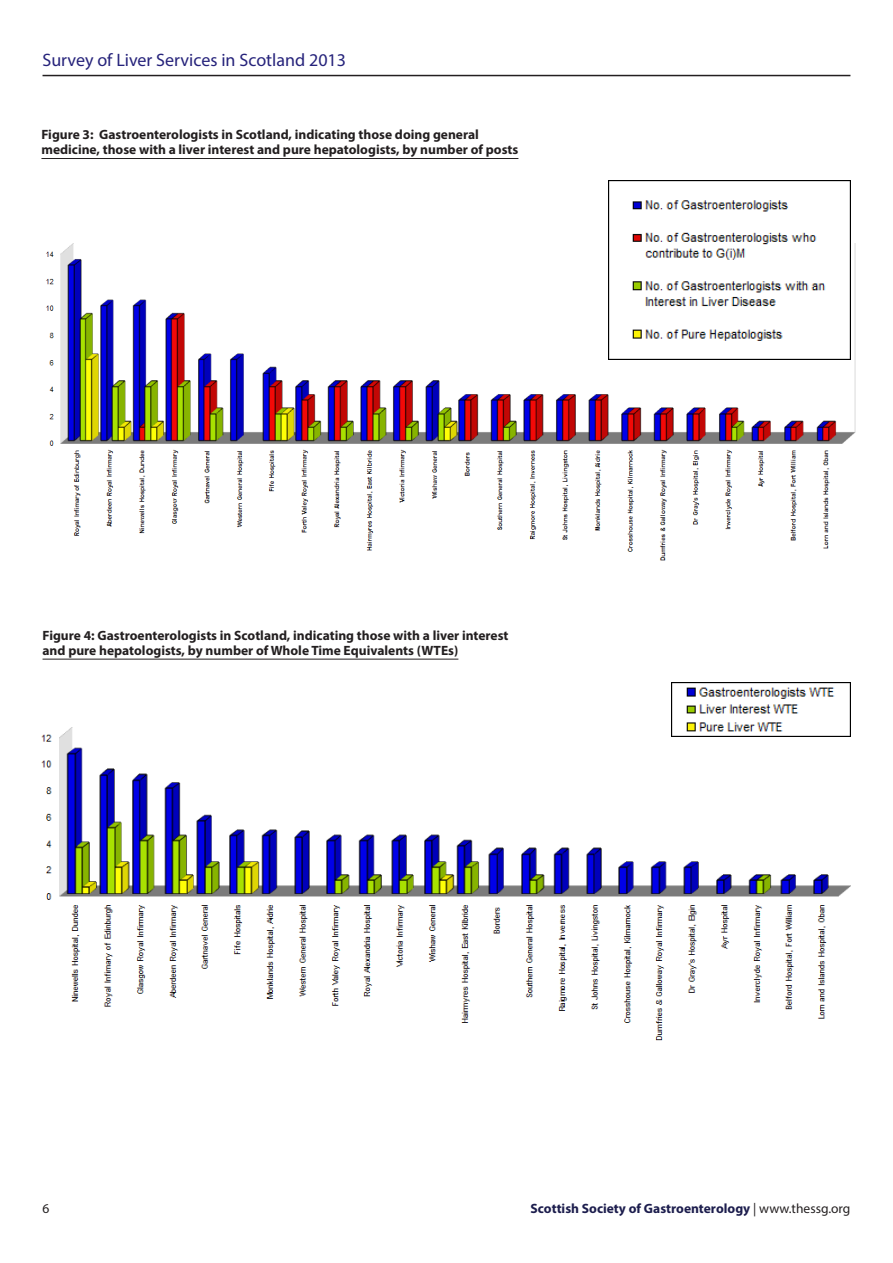
<style>
.page{position:relative;width:893px;height:1263px;background:#fff}
.page>*{position:absolute;margin:0;border:0;box-sizing:border-box;transform-origin:0 0}
.t1{font:18px "Myriad Pro";color:#26237b}
.Figure_title{font:700 13.5px/15px "Myriad Pro";color:#231f20}
.t2{font:700 13.5px "Myriad Pro";color:#1c1d4d}
.t3{font:13.5px "Myriad Pro";color:#231f20}
.s1{font-weight:400;color:#231f20}
</style>
<div class="page">
<hr style="left:43px;top:75px;width:807px;height:1px;background:#231f20">
<img style="left:46px;top:243px;width:810px;height:318px">
<img style="left:41px;top:727px;width:810px;height:314px">
<img style="left:609px;top:181px;width:241px;height:178px">
<img style="left:672px;top:682px;width:178px;height:55px">
<hr style="left:43px;top:659px;width:415px;height:1px;background:#231f20">
<hr style="left:41px;top:158px;width:477px;height:1px;background:#231f20">
<p class="t1" style="left:43px;top:49px;width:305px">Survey of Liver Services in Scotland 2013</p>
<p class="Figure_title" style="left:41px;top:126px;width:478px">Figure 3: Gastroenterologists in Scotland, indicating those doing general medicine, those with a liver interest and pure hepatologists, by number of posts</p>
<p class="Figure_title" style="left:43px;top:627px;width:467px">Figure 4: Gastroenterologists in Scotland, indicating those with a liver interest and pure hepatologists, by number of Whole Time Equivalents (WTEs)</p>
<p class="t3" style="left:43px;top:1200px;width:8px">6</p>
<p class="t2" style="left:531px;top:1199px;width:321px">Scottish Society of Gastroenterology <span class="s1">| www.thessg.org</span></p>
</div>
